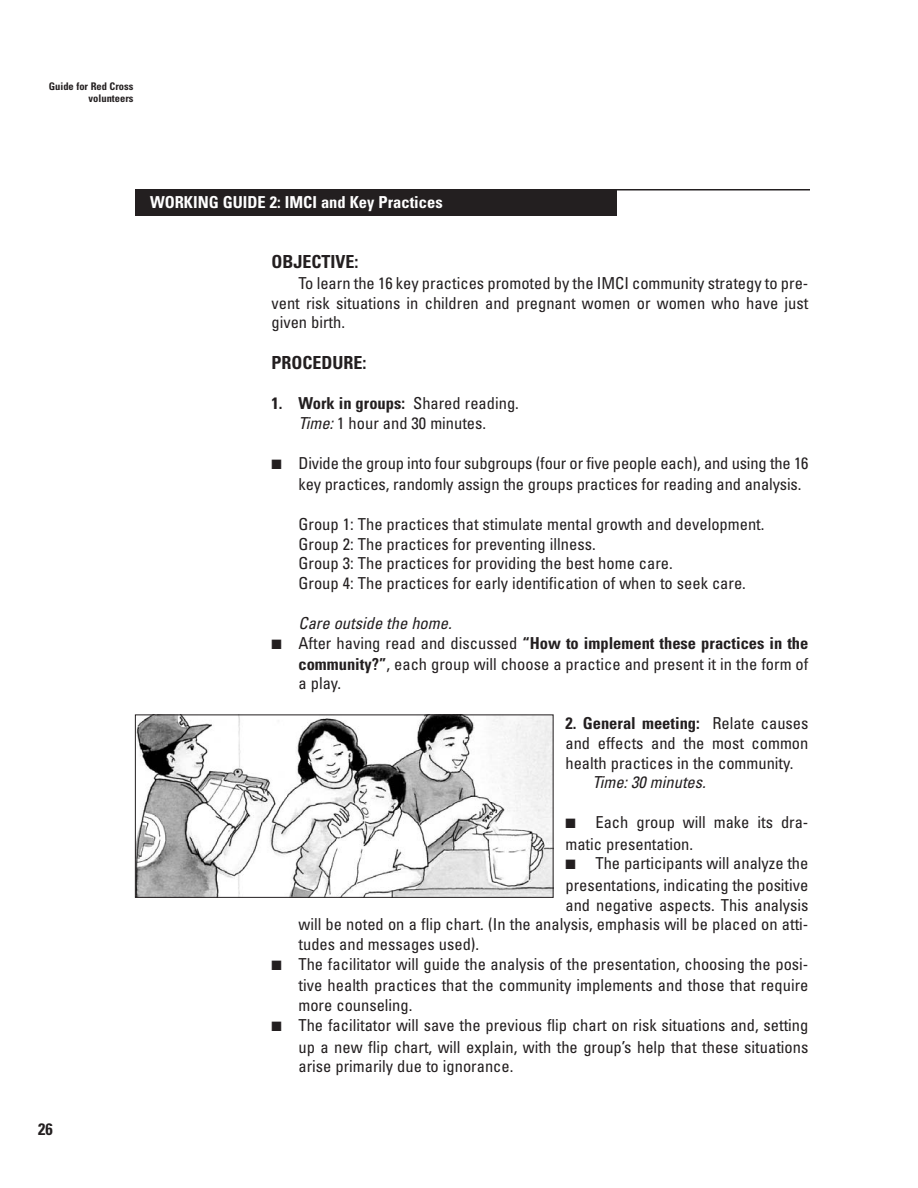
<style>
.page{position:relative;width:918px;height:1188px;background:#fff}
.page>*{position:absolute;margin:0;border:0;box-sizing:border-box;transform-origin:0 0}
.t1{font:700 condensed 18px "Univers";color:#231f20}
.t2{font:condensed 16.5px/19.8px "Univers";color:#231f20;text-align:justify}
.t3{font:italic condensed 16.5px "Univers";color:#231f20}
.t4{font:700 condensed 16.5px "Univers";color:#fff}
.t5{font:700 condensed 16.5px "Univers";color:#231f20}
.t6{font:700 condensed 10.5px/12px "Univers";color:#231f20;text-align:right}
.s1{font-weight:700}
.s2{font-style:italic}
</style>
<div class="page">
<div style="left:135px;top:190px;width:481px;height:26px;background:#231f20"></div>
<hr style="left:135px;top:189px;width:675px;height:1px;background:#231f20">
<img style="left:137px;top:717px;width:415px;height:179px">
<div style="left:135px;top:715px;width:419px;height:183px;border:1px solid #231f20"></div>
<p class="t6" style="left:49px;top:81px;width:86px">Guide for Red Cross volunteers</p>
<p class="t5" style="left:38px;top:1123px;width:16px">26</p>
<p class="t4" style="left:150px;top:196px;width:294px">WORKING GUIDE 2: IMCI and Key Practices</p>
<p class="t1" style="left:272px;top:255px;width:88px">OBJECTIVE:</p>
<p class="t2" style="left:271px;top:275px;width:538px;text-indent:27px">To learn the 16 key practices promoted by the IMCI community strategy to pre&shy;vent risk situations in children and pregnant women or women who have just given birth.</p>
<p class="t1" style="left:272px;top:356px;width:97px">PROCEDURE:</p>
<p class="t2" style="left:272px;top:395px;width:249px;text-align:center"><span class="s1">1. Work in groups:</span> Shared reading.<br><span class="s2">Time:</span>1 hour and 30 minutes.</p>
<p class="t2" style="left:298px;top:454px;width:512px;line-height:21.5px;text-indent:-27px">■ Divide the group into four subgroups (four or five people each), and using the 16 key practices, randomly assign the groups practices for reading and analysis.</p>
<p class="t2" style="left:298px;top:516px;width:467px;text-align:left">Group 1: The practices that stimulate mental growth and development.<br>Group 2: The practices for preventing illness.<br>Group 3: The practices for providing the best home care.<br>Group 4: The practices for early identification of when to seek care.</p>
<p class="t3" style="left:298px;top:617px;width:158px">Care outside the home.</p>
<p class="t2" style="left:298px;top:634px;width:511px;line-height:20.4px;text-indent:-27px">■ After having read and discussed <span class="s1">“How to implement these practices in the community?”</span>, each group will choose a practice and present it in the form of a play.</p>
<p class="t2" style="left:565px;top:715px;width:244px"><span class="s1">2. General meeting:</span> Relate causes and effects and the most common health practices in the community.</p>
<p class="t3" style="left:592px;top:777px;width:118px">Time:30 minutes.</p>
<p class="t2" style="left:565px;top:813px;width:244px;line-height:21.5px">■ Each group will make its dra&shy;matic presentation.</p>
<p class="t2" style="left:565px;top:854px;width:244px;line-height:21.5px">■ The participants will analyze the presentations, indicating the positive</p>
<p class="t2" style="left:298px;top:896px;width:511px;text-indent:267px">and negative aspects. This analysis will be noted on a flip chart. (In the analysis, emphasis will be placed on atti&shy;tudes and messages used).</p>
<p class="t2" style="left:272px;top:955px;width:538px;line-height:21.5px;text-align:right">■ The facilitator will guide the analysis of the presentation, choosing the posi&shy;tive health practices that the community implements and those that require</p>
<p class="t2" style="left:298px;top:997px;width:115px">more counseling.</p>
<p class="t2" style="left:272px;top:1016px;width:538px;line-height:21.5px;text-align:right">■ The facilitator will save the previous flip chart on risk situations and, setting up a new flip chart, will explain, with the group’s help that these situations</p>
<p class="t2" style="left:298px;top:1058px;width:216px">arise primarily due to ignorance.</p>
</div>
